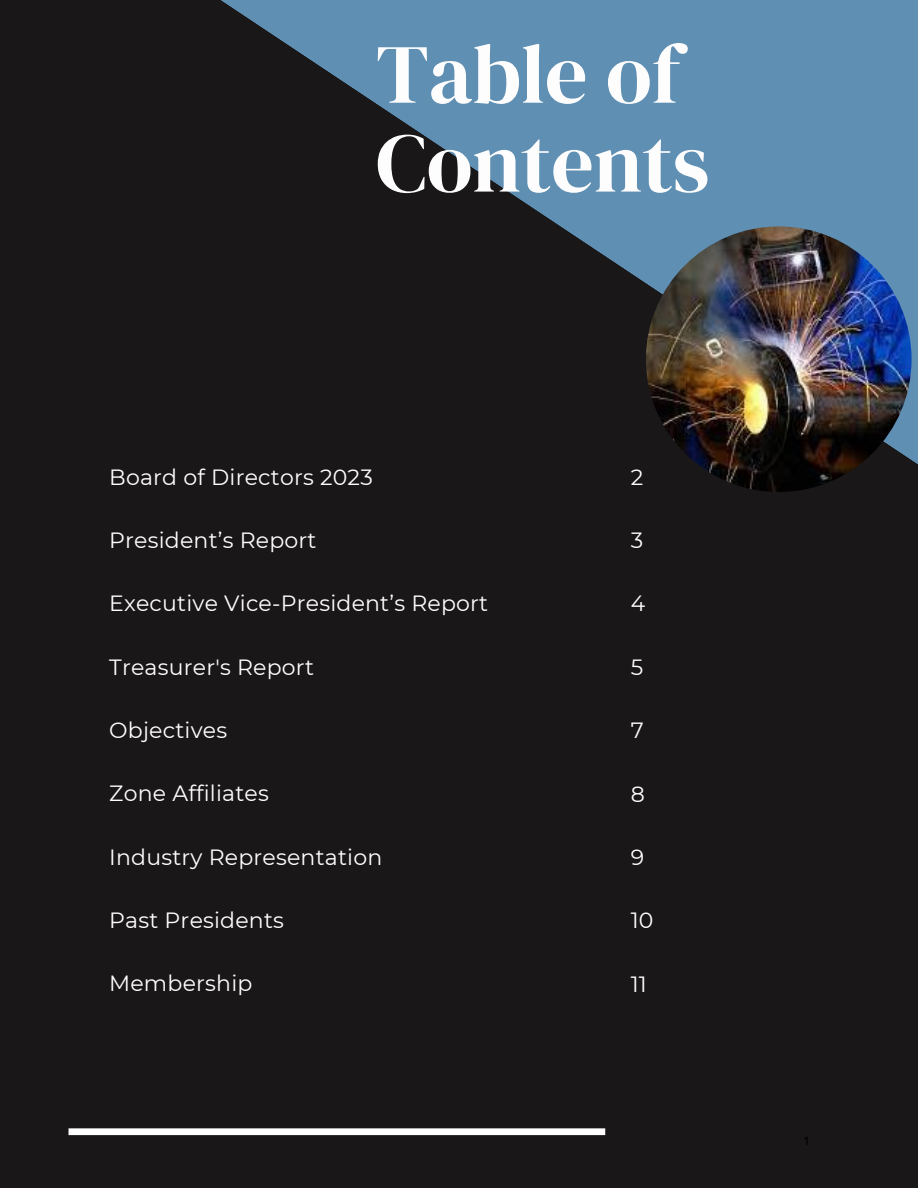
<style>
.page{position:relative;width:918px;height:1188px;background:#1a1718}
.page>*{position:absolute;margin:0;border:0;box-sizing:border-box;transform-origin:0 0}
.t1{font:84px/88.9px "DM Serif Display";color:#fdfdfd}
.t2{font:22.05px "Montserrat";letter-spacing:.01em;color:#fff}
.t3{font:12px "Arial";color:#000}
</style>
<div class="page">
<svg style="left:221px;top:0;width:697px;height:491px"></svg>
<div style="left:69px;top:1128px;width:536px;height:7px;background:#fff"></div>
<img style="left:646px;top:226px;width:266px;height:266px;border-radius:50%">
<h1 class="t1" style="left:376px;top:29px;width:335px">Table of<br>Contents</h1>
<p class="t2" style="left:109px;top:463px;width:265px">Board of Directors 2023</p>
<p class="t2" style="left:631px;top:463px;width:14px">2</p>
<p class="t2" style="left:109px;top:527px;width:209px">President’s Report</p>
<p class="t2" style="left:631px;top:527px;width:14px">3</p>
<p class="t2" style="left:109px;top:590px;width:380px">Executive Vice-President’s Report</p>
<p class="t2" style="left:631px;top:590px;width:16px">4</p>
<p class="t2" style="left:109px;top:653px;width:206px">Treasurer's Report</p>
<p class="t2" style="left:631px;top:653px;width:14px">5</p>
<p class="t2" style="left:109px;top:717px;width:119px">Objectives</p>
<p class="t2" style="left:631px;top:717px;width:14px">7</p>
<p class="t2" style="left:109px;top:780px;width:161px">Zone Affiliates</p>
<p class="t2" style="left:631px;top:780px;width:16px">8</p>
<p class="t2" style="left:109px;top:843px;width:275px">Industry Representation</p>
<p class="t2" style="left:631px;top:844px;width:15px">9</p>
<p class="t2" style="left:109px;top:907px;width:176px">Past Presidents</p>
<p class="t2" style="left:631px;top:907px;width:24px">10</p>
<p class="t2" style="left:109px;top:970px;width:145px">Membership</p>
<p class="t2" style="left:631px;top:970px;width:18px">11</p>
<p class="t3" style="left:803px;top:1132px;width:8px">1</p>
</div>
